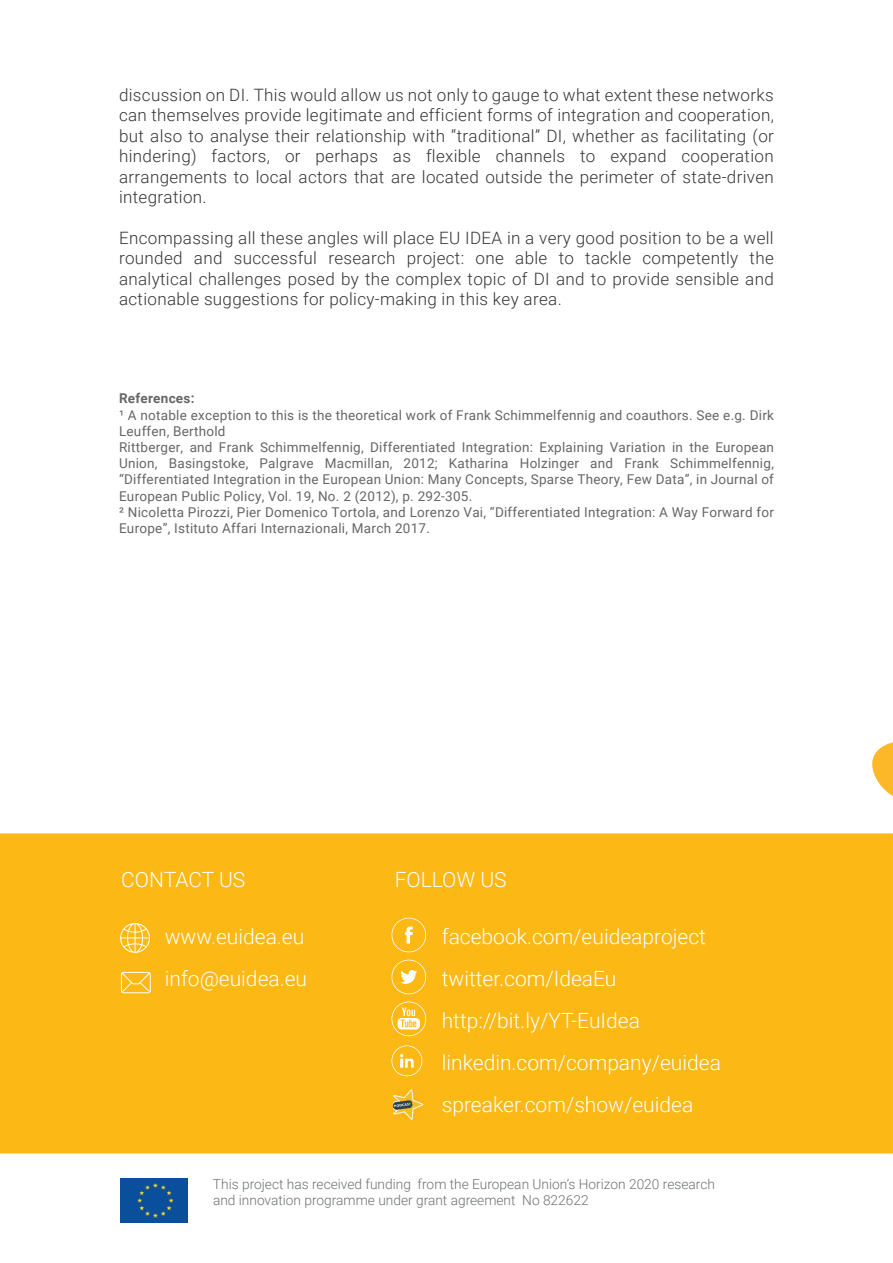
<style>
.page{position:relative;width:893px;height:1263px;background:#fff}
.page>*{position:absolute;margin:0;border:0;box-sizing:border-box;transform-origin:0 0}
.t1{font:300 21px/42px "Roboto";color:#fff}
.t2{font:300 17.1px/20.4px "Roboto";letter-spacing:.02em;color:#363536;text-align:justify}
.t3{font:300 13.65px/16.5px "Roboto";color:#6d7172}
.t4{font:13.5px/16.2px "Roboto";letter-spacing:.02em;color:#666}
.t5{font:700 13.5px "Roboto";letter-spacing:.02em;color:#666}
</style>
<div class="page">
<div style="left:0;top:833px;width:893px;height:321px;background:#fcb814"></div>
<svg style="left:120px;top:923px;width:30px;height:30px"></svg>
<svg style="left:121px;top:972px;width:30px;height:21px"></svg>
<svg style="left:391px;top:918px;width:35px;height:34px"></svg>
<svg style="left:391px;top:960px;width:35px;height:34px"></svg>
<svg style="left:391px;top:1002px;width:35px;height:34px"></svg>
<img style="left:120px;top:1179px;width:67px;height:43px">
<img style="left:394px;top:1089px;width:29px;height:31px">
<svg style="left:391px;top:1045px;width:31px;height:31px"></svg>
<svg style="left:872px;top:742px;width:21px;height:55px"></svg>
<p class="t2" style="left:119px;top:84px;width:656px">discussion on DI. This would allow us not only to gauge to what extent these networks can themselves provide legitimate and efficient forms of integration and cooperation, but also to analyse their relationship with “traditional” DI, whether as facilitating (or hindering) factors, or perhaps as flexible channels to expand cooperation arrangements to local actors that are located outside the perimeter of state-driven integration.</p>
<p class="t2" style="left:119px;top:227px;width:656px">Encompassing all these angles will place EU IDEA in a very good position to be a well rounded and successful research project: one able to tackle competently the analytical challenges posed by the complex topic of DI and to provide sensible and actionable suggestions for policy-making in this key area.</p>
<p class="t5" style="left:119px;top:389px;width:77px">References:</p>
<p class="t4" style="left:119px;top:406px;width:656px">¹ A notable exception to this is the theoretical work of Frank Schimmelfennig and coauthors. See e.g. Dirk Leuffen, Berthold<br>Rittberger, and Frank Schimmelfennig, Differentiated Integration: Explaining Variation in the European Union, Basingstoke, Palgrave Macmillan, 2012; Katharina Holzinger and Frank Schimmelfennig, “Differentiated Integration in the European Union: Many Concepts, Sparse Theory, Few Data”, in Journal of European Public Policy, Vol. 19, No. 2 (2012), p. 292-305.<br>² Nicoletta Pirozzi, Pier Domenico Tortola, and Lorenzo Vai, “Differentiated Integration: A Way Forward for Europe”, Istituto Affari Internazionali, March 2017.</p>
<p class="t1" style="left:121px;top:858px;width:126px">CONTACT US</p>
<p class="t1" style="left:395px;top:858px;width:113px">FOLLOW US</p>
<p class="t1" style="left:165px;top:915px;width:144px">www.euidea.eu info@euidea.eu</p>
<p class="t1" style="left:442px;top:915px;width:281px">facebook.com/euideaproject twitter.com/IdeaEu http://bit.ly/YT-EuIdea linkedin.com/company/euidea spreaker.com/show/euidea</p>
<p class="t3" style="left:213px;top:1175px;width:503px">This project has received funding from the European Union’s Horizon 2020 research and innovation programme under grant agreement No 822622</p>
</div>
